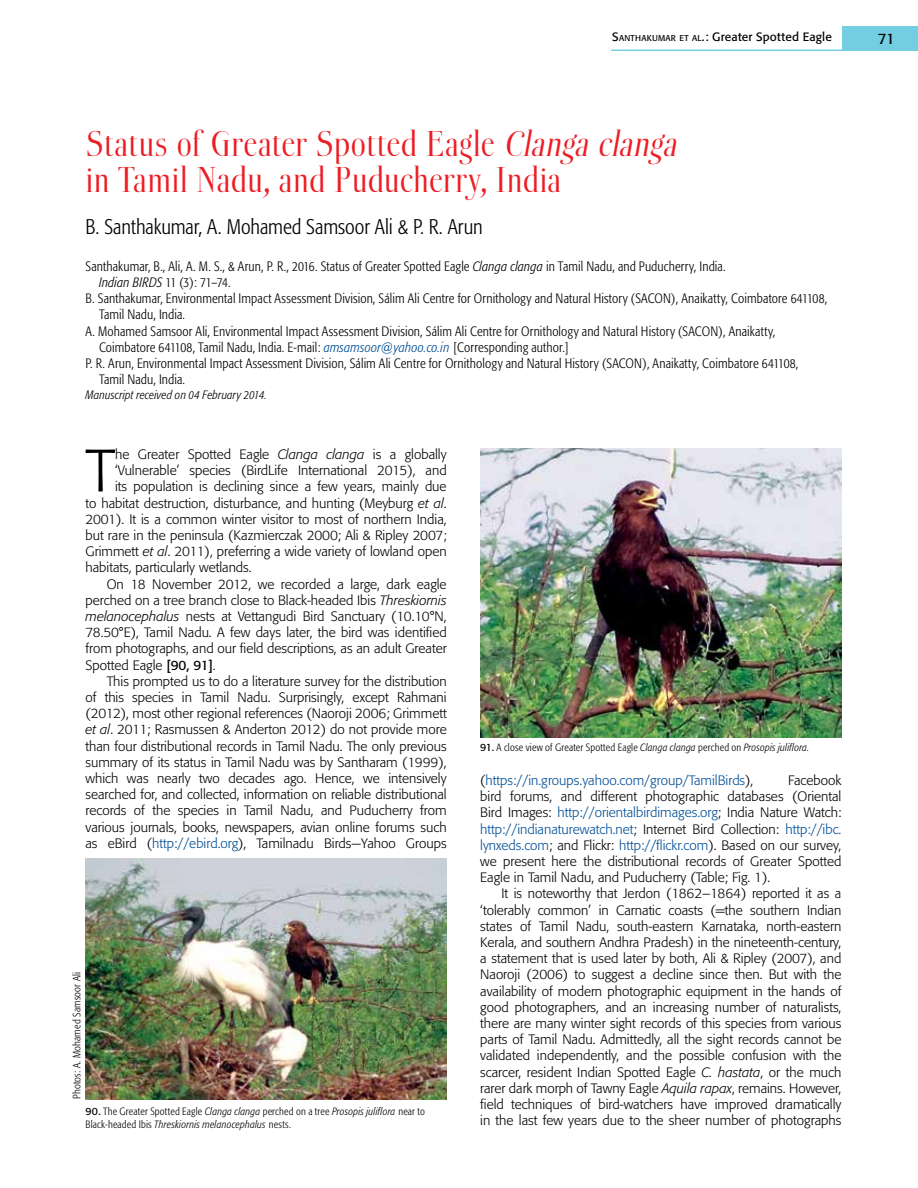
<style>
.page{position:relative;width:918px;height:1188px;background:#fff}
.page>*{position:absolute;margin:0;border:0;box-sizing:border-box;transform-origin:0 0}
.t1{font:300 59.25px "Formata";color:#000}
.t2{font:300 36px/36px "Boberia LL";letter-spacing:-.01em;color:#ed1d24}
.t3{font:300 condensed 21px "Formata";letter-spacing:-.005em;color:#000}
.t4{font:15px "Formata";color:#000}
.t5{font:300 13.5px/16.2px "Formata";color:#000;text-align:justify}
.t6{font:300 condensed 13.5px "Formata";letter-spacing:.01em;color:#000}
.t7{font:300 13.5px "Formata";color:#004e96}
.t8{font:12px "Formata";letter-spacing:.02em;color:#000}
.t9{font:italic 300 condensed 12px "Formata";letter-spacing:.015em;color:#000}
.t10{font:300 condensed 10.5px/12.6px "Formata";letter-spacing:.02em;color:#000}
.s1{font-style:inherit}
.s2{font-size:8.4px}
.s3{font-style:italic}
.s4{font-style:italic;color:#004e96}
.s5{font-weight:400}
.s6{color:#004e96}
.s7{font-weight:400;font-stretch:normal}
.s8{color:#000}
</style>
<div class="page">
<div style="left:842px;top:26px;width:76px;height:24px;background:#74cee2"></div>
<hr style="left:611px;top:50px;width:307px;height:1px;background:#74cee2">
<img style="left:85px;top:858px;width:361px;height:241px">
<img style="left:480px;top:449px;width:361px;height:289px">
<p class="t8" style="left:612px;top:30px;width:221px"><span class="s1">S</span><span class="s2">ANTHAKUMAR ET AL</span><span class="s1">.:</span> Greater Spotted Eagle</p>
<p class="t4" style="left:878px;top:29px;width:18px">71</p>
<h2 class="t2" style="left:86px;top:126px;width:600px">Status of Greater Spotted Eagle <span class="s3">Clanga clanga </span>in Tamil Nadu, and Puducherry, India</h2>
<h3 class="t3" style="left:86px;top:214px;width:399px">B. Santhakumar, A. Mohamed Samsoor Ali &amp; P. R. Arun</h3>
<p class="t6" style="left:86px;top:258px;width:642px">Santhakumar, B., Ali, A. M. S., &amp; Arun, P. R., 2016. Status of Greater Spotted Eagle <span class="s3">Clanga clanga</span> in Tamil Nadu, and Puducherry, India.</p>
<p class="t6" style="left:99px;top:274px;width:133px"><span class="s3">Indian BIRDS</span> 11 (3): 71–74.</p>
<p class="t6" style="left:86px;top:291px;width:743px">B. Santhakumar, Environmental Impact Assessment Division, Sálim Ali Centre for Ornithology and Natural History (SACON), Anaikatty, Coimbatore 641108,</p>
<p class="t6" style="left:99px;top:307px;width:88px">Tamil Nadu, India.</p>
<p class="t6" style="left:86px;top:323px;width:691px">A. Mohamed Samsoor Ali, Environmental Impact Assessment Division, Sálim Ali Centre for Ornithology and Natural History (SACON), Anaikatty,</p>
<p class="t6" style="left:99px;top:339px;width:471px">Coimbatore 641108, Tamil Nadu, India. E-mail: <span class="s4">amsamsoor@yahoo.co.in</span> [Corresponding author.]</p>
<p class="t6" style="left:86px;top:355px;width:715px">P. R. Arun, Environmental Impact Assessment Division, Sálim Ali Centre for Ornithology and Natural History (SACON), Anaikatty, Coimbatore 641108,</p>
<p class="t6" style="left:99px;top:372px;width:88px">Tamil Nadu, India.</p>
<p class="t9" style="left:86px;top:388px;width:183px">Manuscript received on 04 February 2014.</p>
<h1 class="t1" style="left:86px;top:436px;width:31px">T</h1>
<p class="t5" style="left:115px;top:446px;width:333px">he Greater Spotted Eagle <span class="s3">Clanga clanga</span> is a globally</p>
<p class="t5" style="left:115px;top:463px;width:333px">‘Vulnerable’ species (BirdLife International 2015), and</p>
<p class="t5" style="left:115px;top:479px;width:333px">its population is declining since a few years, mainly due</p>
<p class="t5" style="left:85px;top:495px;width:363px">to habitat destruction, disturbance, and hunting (Meyburg <span class="s3">et al</span>.</p>
<p class="t5" style="left:85px;top:511px;width:363px">2001). It is a common winter visitor to most of northern India,</p>
<p class="t5" style="left:85px;top:527px;width:363px">but rare in the peninsula (Kazmierczak 2000; Ali &amp; Ripley 2007;</p>
<p class="t5" style="left:85px;top:544px;width:363px">Grimmett <span class="s3">et al</span>. 2011), preferring a wide variety of lowland open</p>
<p class="t5" style="left:85px;top:560px;width:168px">habitats, particularly wetlands.</p>
<p class="t5" style="left:107px;top:576px;width:341px">On 18 November 2012, we recorded a large, dark eagle</p>
<p class="t5" style="left:85px;top:592px;width:363px">perched on a tree branch close to Black-headed Ibis <span class="s3">Threskiornis</span></p>
<p class="t5" style="left:85px;top:608px;width:363px"><span class="s3">melanocephalus</span> nests at Vettangudi Bird Sanctuary (10.10°N,</p>
<p class="t5" style="left:85px;top:625px;width:363px">78.50°E), Tamil Nadu. A few days later, the bird was identified</p>
<p class="t5" style="left:85px;top:641px;width:363px">from photographs, and our field descriptions, as an adult Greater</p>
<p class="t5" style="left:85px;top:657px;width:132px">Spotted Eagle <span class="s5">[90, 91]</span>.</p>
<p class="t5" style="left:107px;top:673px;width:341px">This prompted us to do a literature survey for the distribution</p>
<p class="t5" style="left:85px;top:689px;width:363px">of this species in Tamil Nadu. Surprisingly, except Rahmani</p>
<p class="t5" style="left:85px;top:706px;width:363px">(2012), most other regional references (Naoroji 2006; Grimmett</p>
<p class="t5" style="left:85px;top:722px;width:363px"><span class="s3">et al</span>. 2011; Rasmussen &amp; Anderton 2012) do not provide more</p>
<p class="t5" style="left:85px;top:738px;width:363px">than four distributional records in Tamil Nadu. The only previous</p>
<p class="t5" style="left:85px;top:754px;width:363px">summary of its status in Tamil Nadu was by Santharam (1999),</p>
<p class="t5" style="left:85px;top:770px;width:363px">which was nearly two decades ago. Hence, we intensively</p>
<p class="t5" style="left:85px;top:787px;width:363px">searched for, and collected, information on reliable distributional</p>
<p class="t5" style="left:85px;top:803px;width:363px">records of the species in Tamil Nadu, and Puducherry from</p>
<p class="t5" style="left:85px;top:819px;width:363px">various journals, books, newspapers, avian online forums such</p>
<p class="t5" style="left:85px;top:835px;width:363px">as eBird (<span class="s6">http://ebird.org</span>), Tamilnadu Birds—Yahoo Groups</p>
<p class="t10" style="left:71px;top:1099px;width:129px;rotate:-90deg">Photos: A. Mohamed Samsoor Ali</p>
<p class="t10" style="left:85px;top:1105px;width:341px"><span class="s7">90.</span> The Greater Spotted Eagle <span class="s3">Clanga clanga</span> perched on a tree <span class="s3">Prosopis juliflora</span> near to<br>Black-headed Ibis <span class="s3">Threskiornis melanocephalus</span> nests.</p>
<p class="t10" style="left:480px;top:741px;width:331px"><span class="s7">91.</span> A close view of Greater Spotted Eagle <span class="s3">Clanga clanga</span> perched on <span class="s3">Prosopis juliflora.</span></p>
<p class="t7" style="left:480px;top:772px;width:275px"><span class="s8">(</span>https://in.groups.yahoo.com/group/TamilBirds<span class="s8">),</span></p>
<p class="t5" style="left:480px;top:772px;width:363px;text-indent:308px">Facebook bird forums, and different photographic databases (Oriental Bird Images: <span class="s6">http://orientalbirdimages.org</span>; India Nature Watch: <span class="s6">http://indianaturewatch.net</span>; Internet Bird Collection: <span class="s6">http://ibc. lynxeds.com</span>; and Flickr: <span class="s6">http://flickr.com</span>). Based on our survey, we present here the distributional records of Greater Spotted Eagle in Tamil Nadu, and Puducherry (Table; Fig. 1).</p>
<p class="t5" style="left:480px;top:886px;width:363px;text-indent:21px">It is noteworthy that Jerdon (1862–1864) reported it as a ‘tolerably common’ in Carnatic coasts (=the southern Indian states of Tamil Nadu, south-eastern Karnataka, north-eastern Kerala, and southern Andhra Pradesh) in the nineteenth-century, a statement that is used later by both, Ali &amp; Ripley (2007), and Naoroji (2006) to suggest a decline since then. But with the availability of modern photographic equipment in the hands of good photographers, and an increasing number of naturalists, there are many winter sight records of this species from various parts of Tamil Nadu. Admittedly, all the sight records cannot be validated independently, and the possible confusion with the scarcer, resident Indian Spotted Eagle <span class="s3">C. hastata</span>, or the much rarer dark morph of Tawny Eagle <span class="s3">Aquila rapax</span>, remains. However, field techniques of bird-watchers have improved dramatically in the last few years due to the sheer number of photographs</p>
</div>
